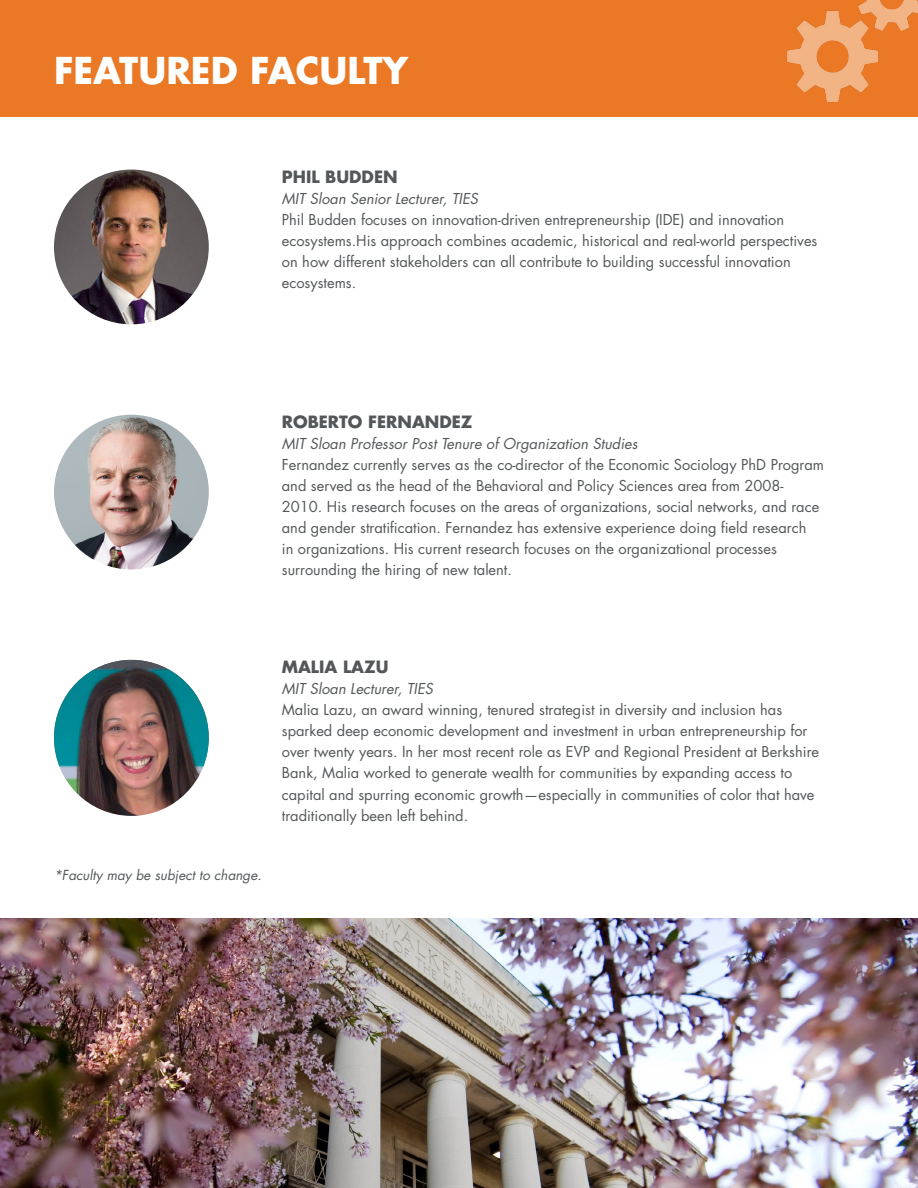
<style>
.page{position:relative;width:918px;height:1188px;background:#fff}
.page>*{position:absolute;margin:0;border:0;box-sizing:border-box;transform-origin:0 0}
.t1{font:700 36px "Futura Std";color:#fff}
.t2{font:700 16.5px "Futura Std";color:#545759}
.t3{font:14.7px/21px "Futura Std";color:#545759}
.t4{font:italic 14.7px "Futura Std";color:#545759}
.t5{font:italic 13.5px "Futura Std";color:#545759}
</style>
<div class="page">
<div style="left:0;top:0;width:918px;height:117px;background:#ea7824"></div>
<img style="left:787px;top:0;width:131px;height:102px">
<img style="left:54px;top:170px;width:155px;height:154px;border-radius:77px">
<img style="left:54px;top:415px;width:155px;height:155px;border-radius:77px">
<img style="left:54px;top:660px;width:155px;height:156px">
<img style="left:0;top:918px;width:918px;height:270px">
<h1 class="t1" style="left:54px;top:46px;width:356px">FEATURED FACULTY</h1>
<p class="t2" style="left:282px;top:166px;width:117px">PHIL BUDDEN</p>
<p class="t4" style="left:282px;top:189px;width:198px">MIT Sloan Senior Lecturer, TIES</p>
<p class="t3" style="left:282px;top:209px;width:537px">Phil Budden focuses on innovation-driven entrepreneurship (IDE) and innovation ecosystems.His approach combines academic, historical and real-world perspectives on how different stakeholders can all contribute to building successful innovation ecosystems.</p>
<p class="t2" style="left:282px;top:411px;width:192px">ROBERTO FERNANDEZ</p>
<p class="t4" style="left:282px;top:435px;width:357px">MIT Sloan Professor Post Tenure of Organization Studies</p>
<p class="t3" style="left:282px;top:455px;width:544px">Fernandez currently serves as the co-director of the Economic Sociology PhD Program and served as the head of the Behavioral and Policy Sciences area from 2008- 2010. His research focuses on the areas of organizations, social networks, and race and gender stratification. Fernandez has extensive experience doing field research<br>in organizations. His current research focuses on the organizational processes surrounding the hiring of new talent.</p>
<p class="t5" style="left:54px;top:867px;width:209px">*Faculty may be subject to change.</p>
<p class="t2" style="left:282px;top:656px;width:108px">MALIA LAZU</p>
<p class="t4" style="left:282px;top:680px;width:153px">MIT Sloan Lecturer, TIES</p>
<p class="t3" style="left:282px;top:700px;width:539px">Malia Lazu, an award winning, tenured strategist in diversity and inclusion has sparked deep economic development and investment in urban entrepreneurship for over twenty years. In her most recent role as EVP and Regional President at Berkshire Bank, Malia worked to generate wealth for communities by expanding access to capital and spurring economic growth—especially in communities of color that have traditionally been left behind.</p>
</div>
